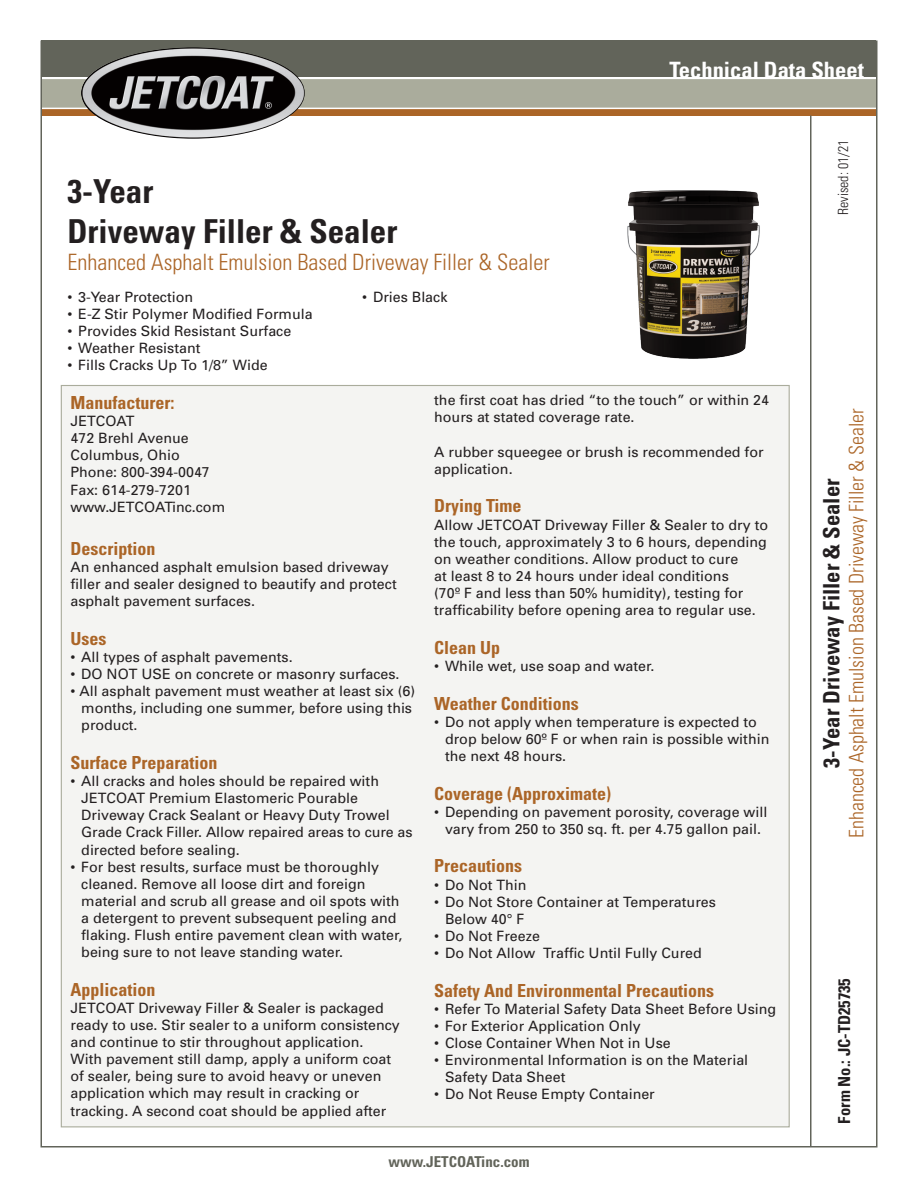
<style>
.page{position:relative;width:918px;height:1188px;background:#fff}
.page>*{position:absolute;margin:0;border:0;box-sizing:border-box;transform-origin:0 0}
.Product_Name_Main_1{font:700 condensed 33px "Univers";color:#231f20}
.Product_Name_Main_1-2{font:300 condensed 22.5px "Univers";color:#ab6527}
.Product_Name_Small_S{font:700 condensed 22.5px "Univers";color:#231f20}
.t1{font:700 condensed 22.5px "Univers";color:#fff}
.Product_description{font:300 condensed 20.1px "Univers";color:#ab6527}
.Small_Head{font:700 condensed 18px "Univers";color:#ab6527}
.Form{font:700 condensed 16.5px "Univers";color:#231f20}
.t2{font:700 condensed 15px "Univers";color:#62645a}
.Body{font:14.25px/17.1px "Univers";color:#231f20}
.Revised_Date_Text{font:300 condensed 14.1px "Univers";color:#231f20}
</style>
<div class="page">
<div style="left:42px;top:40px;width:834px;height:37px;background:#62645a"></div>
<div style="left:42px;top:109px;width:834px;height:7px;background:#ab6527"></div>
<svg style="left:43px;top:79px;width:832px;height:31px;background:#aeae9d"></svg>
<img style="left:81px;top:47px;width:224px;height:92px">
<hr style="left:810px;top:115px;width:2px;height:1031px;background:#62645a">
<img style="left:627px;top:190px;width:133px;height:169px">
<div style="left:61px;top:386px;width:728px;height:741px;background:#f4f4f2"></div>
<p class="Product_Name_Main_1" style="left:68px;top:171px;width:87px">3-Year</p>
<p class="Product_Name_Main_1" style="left:68px;top:211px;width:331px">Driveway Filler &amp; Sealer</p>
<p class="Product_Name_Main_1-2" style="left:68px;top:248px;width:484px">Enhanced Asphalt Emulsion Based Driveway Filler &amp; Sealer</p>
<p class="Body" style="left:68px;top:288px;width:127px">• 3-Year Protection</p>
<p class="Body" style="left:68px;top:305px;width:247px">• E-Z Stir Polymer Modified Formula</p>
<p class="Body" style="left:68px;top:322px;width:225px">• Provides Skid Resistant Surface</p>
<p class="Body" style="left:68px;top:339px;width:135px">• Weather Resistant</p>
<p class="Body" style="left:68px;top:356px;width:202px">• Fills Cracks Up To 1/8” Wide</p>
<p class="Body" style="left:362px;top:288px;width:87px">• Dries Black</p>
<h2 class="t1" style="left:669px;top:56px;width:196px">Technical Data Sheet</h2>
<p class="Revised_Date_Text" style="left:835px;top:215px;width:77px;rotate:-90deg">Revised: 01/21</p>
<p class="Small_Head" style="left:71px;top:392px;width:105px">Manufacturer:</p>
<p class="Body" style="left:71px;top:412px;width:65px">JETCOAT</p>
<p class="Body" style="left:71px;top:429px;width:120px">472 Brehl Avenue<br>Columbus, Ohio</p>
<p class="Body" style="left:71px;top:464px;width:156px">Phone: 800-394-0047<br>Fax: 614-279-7201 www.JETCOATinc.com</p>
<p class="Small_Head" style="left:71px;top:537px;width:86px">Description</p>
<p class="Body" style="left:71px;top:558px;width:328px">An enhanced asphalt emulsion based driveway filler and sealer designed to beautify and protect asphalt pavement surfaces.</p>
<p class="Small_Head" style="left:71px;top:627px;width:37px">Uses</p>
<p class="Body" style="left:71px;top:648px;width:224px">• All types of asphalt pavements.</p>
<p class="Body" style="left:71px;top:665px;width:331px">• DO NOT USE on concrete or masonry surfaces.</p>
<p class="Body" style="left:81px;top:682px;width:335px;text-indent:-11px">• All asphalt pavement must weather at least six (6) months, including one summer, before using this product.</p>
<p class="Small_Head" style="left:71px;top:752px;width:149px">Surface Preparation</p>
<p class="Body" style="left:81px;top:772px;width:333px;text-indent:-11px">• All cracks and holes should be repaired with JETCOAT Premium Elastomeric Pourable Driveway Crack Sealant or Heavy Duty Trowel Grade Crack Filler. Allow repaired areas to cure as directed before sealing.</p>
<p class="Body" style="left:81px;top:858px;width:323px;text-indent:-11px">• For best results, surface must be thoroughly cleaned. Remove all loose dirt and foreign material and scrub all grease and oil spots with a detergent to prevent subsequent peeling and flaking. Flush entire pavement clean with water, being sure to not leave standing water.</p>
<p class="Small_Head" style="left:71px;top:978px;width:87px">Application</p>
<p class="Body" style="left:71px;top:999px;width:331px">JETCOAT Driveway Filler &amp; Sealer is packaged ready to use. Stir sealer to a uniform consistency and continue to stir throughout application.<br>With pavement still damp, apply a uniform coat of sealer, being sure to avoid heavy or uneven application which may result in cracking or tracking. A second coat should be applied after</p>
<p class="Body" style="left:434px;top:392px;width:336px">the first coat has dried “to the touch” or within 24 hours at stated coverage rate.</p>
<p class="Body" style="left:434px;top:443px;width:331px">A rubber squeegee or brush is recommended for application.</p>
<p class="Small_Head" style="left:434px;top:495px;width:89px">Drying Time</p>
<p class="Body" style="left:434px;top:516px;width:335px">Allow JETCOAT Driveway Filler &amp; Sealer to dry to the touch, approximately 3 to 6 hours, depending on weather conditions. Allow product to cure<br>at least 8 to 24 hours under ideal conditions<br>(70º F and less than 50% humidity), testing for trafficability before opening area to regular use.</p>
<p class="Small_Head" style="left:434px;top:636px;width:68px">Clean Up</p>
<p class="Body" style="left:434px;top:657px;width:222px">• While wet, use soap and water.</p>
<p class="Small_Head" style="left:434px;top:692px;width:146px">Weather Conditions</p>
<p class="Body" style="left:445px;top:713px;width:326px;text-indent:-11px">• Do not apply when temperature is expected to drop below 60º F or when rain is possible within the next 48 hours.</p>
<p class="Small_Head" style="left:434px;top:782px;width:178px">Coverage (Approximate)</p>
<p class="Body" style="left:434px;top:803px;width:335px;text-align:center">• Depending on pavement porosity, coverage will vary from 250 to 350 sq. ft. per 4.75 gallon pail.</p>
<p class="Small_Head" style="left:434px;top:855px;width:90px">Precautions</p>
<p class="Body" style="left:434px;top:876px;width:94px">• Do Not Thin</p>
<p class="Body" style="left:445px;top:893px;width:272px;text-indent:-11px">• Do Not Store Container at Temperatures<br>Below 40° F</p>
<p class="Body" style="left:434px;top:927px;width:107px">• Do Not Freeze</p>
<p class="Body" style="left:434px;top:944px;width:269px">• Do Not Allow Traffic Until Fully Cured</p>
<p class="Small_Head" style="left:434px;top:979px;width:281px">Safety And Environmental Precautions</p>
<p class="Body" style="left:434px;top:1000px;width:343px">• Refer To Material Safety Data Sheet Before Using</p>
<p class="Body" style="left:434px;top:1017px;width:208px">• For Exterior Application Only</p>
<p class="Body" style="left:434px;top:1034px;width:238px">• Close Container When Not in Use</p>
<p class="Body" style="left:445px;top:1051px;width:305px;text-indent:-11px">• Environmental Information is on the Material<br>Safety Data Sheet</p>
<p class="Body" style="left:434px;top:1085px;width:222px">• Do Not Reuse Empty Container</p>
<p class="t2" style="left:388px;top:1152px;width:143px">www.JETCOATinc.com</p>
<p class="Product_description" style="left:844px;top:838px;width:431px;rotate:-90deg">Enhanced Asphalt Emulsion Based Driveway Filler &amp; Sealer</p>
<p class="Product_Name_Small_S" style="left:818px;top:768px;width:291px;rotate:-90deg">3-Year Driveway Filler &amp; Sealer</p>
<p class="Form" style="left:834px;top:1124px;width:147px;rotate:-90deg">Form No.: JC-TD25735</p>
</div>
